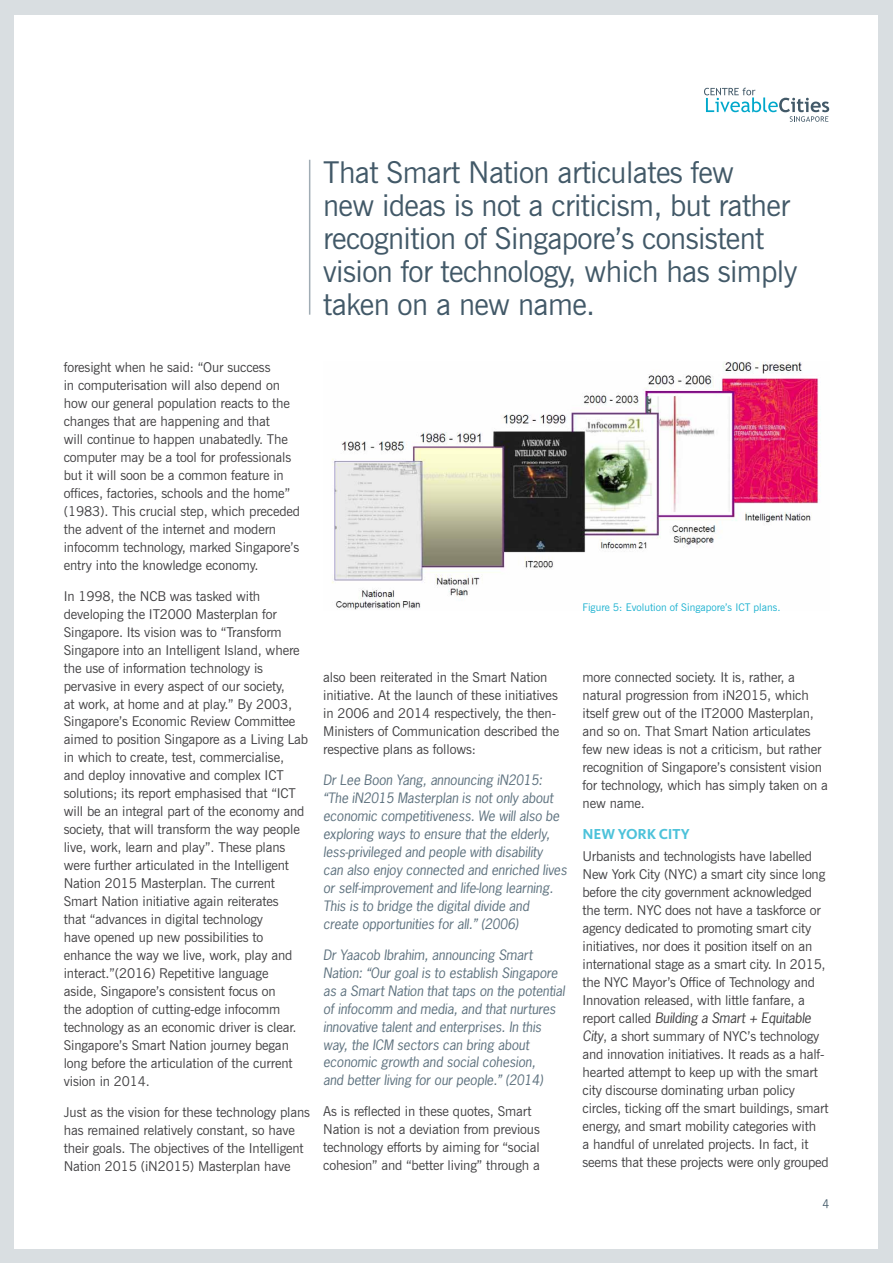
<style>
.page{position:relative;width:893px;height:1263px;background:#d9dee1}
.page>*{position:absolute;margin:0;border:0;box-sizing:border-box;transform-origin:0 0}
.t1{font:30px/33px "News Gothic BT";letter-spacing:-.02em;color:#425968}
.t2{font:700 15px "Kievit OT";letter-spacing:-.01em;color:#4dc2da}
.t3{font:13.5px/18px "News Gothic BT";letter-spacing:-.01em;color:#414042}
.t4{font:italic 13.5px/18px "News Gothic";letter-spacing:-.01em;color:#5e727f}
.t5{font:italic 13.5px "News Gothic";letter-spacing:-.015em;color:#414042}
.t6{font:12px "News Gothic BT";color:#425968;scale:.95 1}
.t7{font:10.5px "News Gothic BT";color:#1ab1d0}
.s1{font-family:"News Gothic BT";font-style:normal}
.s2{font-family:"News Gothic";font-style:italic}
</style>
<div class="page">
<div style="left:15px;top:15px;width:863px;height:1233px;background:#fff"></div>
<svg style="left:704px;top:88px;width:125px;height:34px"></svg>
<img style="left:332px;top:361px;width:488px;height:249px">
<hr style="left:309px;top:160px;width:1px;height:155px;background:#a0acb4">
<h1 class="t1" style="left:323px;top:155px;width:476px">That Smart Nation articulates few<br>new ideas is not a criticism, but rather recognition of Singapore’s consistent vision for technology, which has simply taken on a new name.</h1>
<p class="t3" style="left:64px;top:358px;width:238px">foresight when he said: “Our success<br>in computerisation will also depend on how our general population reacts to the changes that are happening and that<br>will continue to happen unabatedly. The computer may be a tool for professionals but it will soon be a common feature in offices, factories, schools and the home” (1983). This crucial step, which preceded the advent of the internet and modern infocomm technology, marked Singapore’s entry into the knowledge economy.</p>
<p class="t3" style="left:64px;top:587px;width:246px">In 1998, the NCB was tasked with developing the IT2000 Masterplan for Singapore. Its vision was to “Transform Singapore into an Intelligent Island, where the use of information technology is pervasive in every aspect of our society,<br>at work, at home and at play.” By 2003, Singapore’s Economic Review Committee aimed to position Singapore as a Living Lab in which to create, test, commercialise, and deploy innovative and complex ICT solutions; its report emphasised that “ICT will be an integral part of the economy and society, that will transform the way people live, work, learn and play”. These plans were further articulated in the Intelligent Nation 2015 Masterplan. The current Smart Nation initiative again reiterates<br>that “advances in digital technology<br>have opened up new possibilities to enhance the way we live, work, play and interact.”(2016) Repetitive language<br>aside, Singapore’s consistent focus on<br>the adoption of cutting-edge infocomm technology as an economic driver is clear.<br>Singapore’s Smart Nation journey began long before the articulation of the current vision in 2014.</p>
<p class="t3" style="left:64px;top:1103px;width:248px">Just as the vision for these technology plans has remained relatively constant, so have their goals. The objectives of the Intelligent Nation 2015 (iN2015) Masterplan have</p>
<p class="t3" style="left:323px;top:668px;width:238px">also been reiterated in the Smart Nation initiative. At the launch of these initiatives in 2006 and 2014 respectively, the then-Ministers of Communication described the respective plans as follows:</p>
<p class="t4" style="left:323px;top:770px;width:245px">Dr Lee Boon Yang, announcing iN2015: “The iN2015 Masterplan is not only about economic competitiveness. We will also be exploring ways to ensure that the elderly, less-privileged and people with disability<br>can also enjoy connected and enriched lives or self-improvement and life-long learning.<br>This is to bridge the digital divide and create opportunities for all.” (2006)</p>
<p class="t4" style="left:323px;top:945px;width:243px">Dr Yaacob Ibrahim, announcing Smart Nation: “Our goal is to establish Singapore as a Smart Nation that taps on the potential of infocomm and media, and that nurtures innovative talent and enterprises. In this way, the ICM sectors can bring about economic growth and social cohesion,<br>and better living for our people.” (2014)</p>
<p class="t3" style="left:323px;top:1102px;width:218px">As is reflected in these quotes, Smart Nation is not a deviation from previous technology efforts by aiming for “social cohesion” and “better living” through a</p>
<p class="t7" style="left:583px;top:601px;width:199px">Figure 5: Evolution of Singapore’s ICT plans.</p>
<p class="t3" style="left:583px;top:668px;width:247px">more connected society. It is, rather, a natural progression from iN2015, which itself grew out of the IT2000 Masterplan, and so on. That Smart Nation articulates few new ideas is not a criticism, but rather recognition of Singapore’s consistent vision for technology, which has simply taken on a new name.</p>
<p class="t2" style="left:583px;top:825px;width:109px">NEW YORK CITY</p>
<p class="t3" style="left:583px;top:847px;width:245px">Urbanists and technologists have labelled New York City (NYC) a smart city since long before the city government acknowledged the term. NYC does not have a taskforce or agency dedicated to promoting smart city initiatives, nor does it position itself on an international stage as a smart city. In 2015, the NYC Mayor’s Office of Technology and Innovation released, with little fanfare, a</p>
<p class="t5" style="left:583px;top:1009px;width:230px"><span class="s1">report called</span> Building a Smart + Equitable</p>
<p class="t3" style="left:583px;top:1027px;width:248px"><span class="s2">City</span>, a short summary of NYC’s technology and innovation initiatives. It reads as a half&shy;hearted attempt to keep up with the smart city discourse dominating urban policy circles, ticking off the smart buildings, smart energy, and smart mobility categories with<br>a handful of unrelated projects. In fact, it seems that these projects were only grouped</p>
<p class="t6" style="left:822px;top:1196px;width:9px">4</p>
</div>
